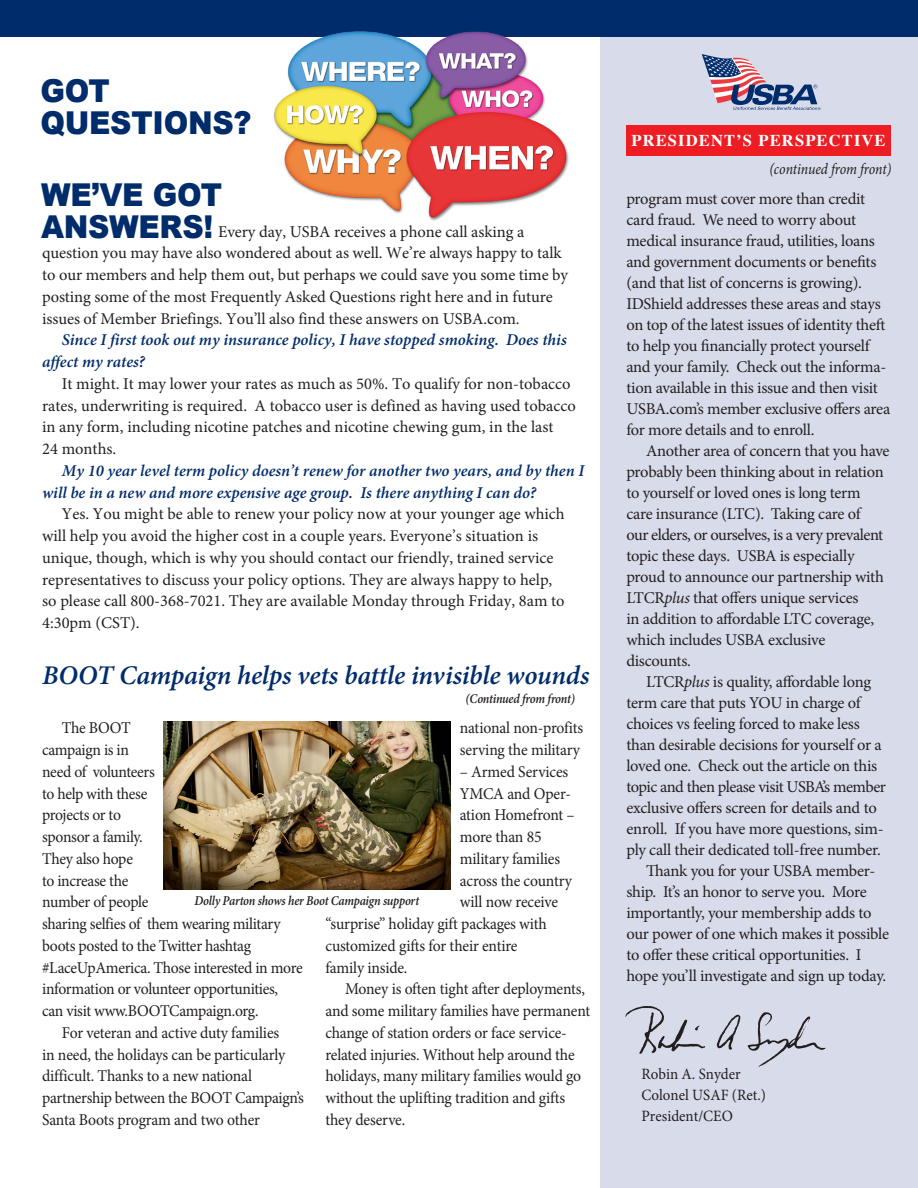
<style>
.page{position:relative;width:918px;height:1188px;background:#fff}
.page>*{position:absolute;margin:0;border:0;box-sizing:border-box;transform-origin:0 0}
.Heads{font:900 31.5px/31.5px "Arial";letter-spacing:-.01em;color:#002c6b;scale:.94 1}
.Heads-2{font:italic 600 27px "Minion Pro";letter-spacing:-.01em;color:#002c6b}
.Body_copy{font:16.5px/21px "Minion Pro";letter-spacing:-.015em;color:#231f20}
.Body_copy-2{font:16.5px/21.8px "Minion Pro";letter-spacing:-.015em;color:#231f20;scale:.95 1}
.t1{font:italic 600 16.5px/21.8px "Minion Pro";color:#002c6b}
.t2{font:700 16.5px "Times";letter-spacing:.07em;color:#fff}
.t3{font:15.75px/21px "Minion Pro";color:#231f20;scale:.95 1}
.t4{font:italic 15.75px "Minion Pro";letter-spacing:-.005em;color:#231f20;scale:.88 1}
.Body_copy-3{font:italic 600 13.5px "Minion Pro";letter-spacing:-.02em;color:#231f20;scale:.9 1}
.s1{font-style:italic}
</style>
<div class="page">
<div style="left:600px;top:32px;width:318px;height:1156px;background:#d8dbe9"></div>
<div style="left:0;top:0;width:918px;height:37px;background:#002c6b"></div>
<div style="left:626px;top:125px;width:265px;height:31px;background:#ee1d23"></div>
<svg style="left:702px;top:54px;width:119px;height:56px"></svg>
<svg style="left:717px;top:1015px;width:23px;height:35px"></svg>
<svg style="left:747px;top:1012px;width:79px;height:55px"></svg>
<svg style="left:625px;top:1006px;width:80px;height:48px"></svg>
<img style="left:274px;top:31px;width:295px;height:190px">
<img style="left:164px;top:721px;width:287px;height:168px">
<p class="Heads" style="left:40px;top:74px;width:226px">GOT<br>QUESTIONS?</p>
<p class="Heads" style="left:41px;top:178px;width:194px">WE’VE GOT<br>ANSWERS!</p>
<p class="Body_copy" style="left:42px;top:221px;width:528px;line-height:21.8px;text-indent:176px">Every day, USBA receives a phone call asking a question you may have also wondered about as well. We’re always happy to talk to our members and help them out, but perhaps we could save you some time by posting some of the most Frequently Asked Questions right here and in future issues of Member Briefings. You’ll also find these answers on USBA.com.</p>
<p class="t1" style="left:42px;top:329px;width:526px;text-indent:20px">Since I first took out my insurance policy, I have stopped smoking. Does this affect my rates?</p>
<p class="Body_copy" style="left:42px;top:373px;width:535px;line-height:21.8px;text-indent:20px">It might. It may lower your rates as much as 50%. To qualify for non-tobacco rates, underwriting is required. A tobacco user is defined as having used tobacco in any form, including nicotine patches and nicotine chewing gum, in the last<br>24 months.</p>
<p class="t1" style="left:42px;top:460px;width:544px;text-indent:20px">My 10 year level term policy doesn’t renew for another two years, and by then I will be in a new and more expensive age group. Is there anything I can do?</p>
<p class="Body_copy" style="left:42px;top:503px;width:524px;line-height:21.8px;text-indent:20px">Yes. You might be able to renew your policy now at your younger age which will help you avoid the higher cost in a couple years. Everyone’s situation is unique, though, which is why you should contact our friendly, trained service representatives to discuss your policy options. They are always happy to help, so please call 800-368-7021. They are available Monday through Friday, 8am to 4:30pm (CST).</p>
<p class="Heads-2" style="left:42px;top:657px;width:549px">BOOT Campaign helps vets battle invisible wounds</p>
<p class="Body_copy-3" style="left:465px;top:689px;width:123px">(Continued from front)</p>
<p class="Body_copy-2" style="left:42px;top:717px;width:276px;text-indent:20px">The BOOT<br>campaign is in<br>need of volunteers<br>to help with these<br>projects or to<br>sponsor a family.<br>They also hope<br>to increase the<br>number of people<br>sharing selfies of them wearing military boots posted to the Twitter hashtag #LaceUpAmerica. Those interested in more information or volunteer opportunities, can visit www.BOOTCampaign.org.</p>
<p class="Body_copy-2" style="left:42px;top:1022px;width:277px;text-indent:20px">For veteran and active duty families<br>in need, the holidays can be particularly difficult. Thanks to a new national partnership between the BOOT Campaign’s Santa Boots program and two other</p>
<p class="Body_copy-2" style="left:460px;top:717px;width:131px">national non-profits serving the military</p>
<p class="Body_copy-2" style="left:460px;top:761px;width:116px">– Armed Services</p>
<p class="Body_copy-2" style="left:460px;top:783px;width:119px">YMCA and Oper-</p>
<p class="Body_copy-2" style="left:460px;top:804px;width:122px">ation Homefront –</p>
<p class="Body_copy-2" style="left:460px;top:826px;width:88px">more than 85</p>
<p class="Body_copy-2" style="left:460px;top:848px;width:107px">military families</p>
<p class="Body_copy-2" style="left:460px;top:870px;width:120px">across the country</p>
<p class="Body_copy-2" style="left:460px;top:891px;width:105px">will now receive</p>
<p class="Body_copy-2" style="left:325px;top:913px;width:235px">“surprise” holiday gift packages with</p>
<p class="Body_copy-2" style="left:325px;top:935px;width:204px">customized gifts for their entire</p>
<p class="Body_copy-2" style="left:325px;top:957px;width:88px">family inside.</p>
<p class="Body_copy-2" style="left:325px;top:978px;width:280px;text-indent:20px">Money is often tight after deployments, and some military families have permanent change of station orders or face service&shy;related injuries. Without help around the holidays, many military families would go without the uplifting tradition and gifts they deserve.</p>
<p class="Body_copy-3" style="left:195px;top:891px;width:251px">Dolly Parton shows her Boot Campaign support</p>
<p class="t2" style="left:632px;top:125px;width:256px">PRESIDENT’S PERSPECTIVE</p>
<p class="t4" style="left:769px;top:159px;width:140px">(continued from front)</p>
<p class="Body_copy" style="left:626px;top:189px;width:265px">program must cover more than credit card fraud. We need to worry about medical insurance fraud, utilities, loans and government documents or benefits (and that list of concerns is growing).<br>IDShield addresses these areas and stays on top of the latest issues of identity theft to help you financially protect yourself and your family. Check out the informa&shy;tion available in this issue and then visit USBA.com’s member exclusive offers area for more details and to enroll.</p>
<p class="Body_copy" style="left:626px;top:441px;width:265px;text-indent:20px">Another area of concern that you have probably been thinking about in relation to yourself or loved ones is long term care insurance (LTC). Taking care of<br>our elders, or ourselves, is a very prevalent topic these days. USBA is especially proud to announce our partnership with LTCR<span class="s1">plus</span> that offers unique services<br>in addition to affordable LTC coverage, which includes USBA exclusive discounts.</p>
<p class="Body_copy" style="left:626px;top:672px;width:261px;text-indent:20px">LTCR<span class="s1">plus</span> is quality, affordable long term care that puts YOU in charge of choices vs feeling forced to make less than desirable decisions for yourself or a loved one. Check out the article on this topic and then please visit USBA’s member exclusive offers screen for details and to enroll. If you have more questions, sim&shy;ply call their dedicated toll-free number.</p>
<p class="Body_copy" style="left:626px;top:861px;width:264px;text-indent:20px">Thank you for your USBA member&shy;ship. It’s an honor to serve you. More importantly, your membership adds to our power of one which makes it possible to offer these critical opportunities. I hope you’ll investigate and sign up today.</p>
<p class="t3" style="left:642px;top:1064px;width:106px">Robin A. Snyder</p>
<p class="t3" style="left:642px;top:1085px;width:133px">Colonel USAF (Ret.)<br>President/CEO</p>
</div>
